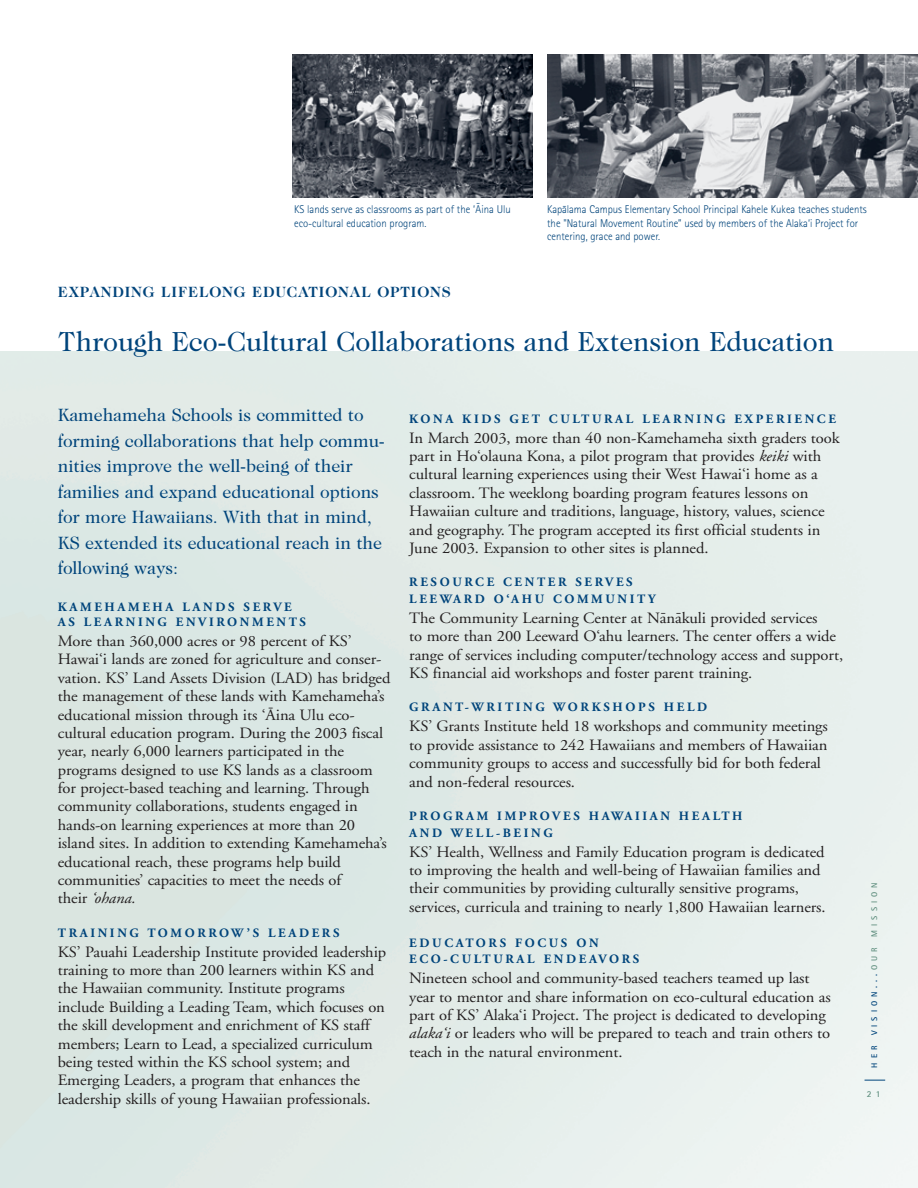
<style>
.page{position:relative;width:918px;height:1188px;background:#fff}
.page>*{position:absolute;margin:0;border:0;box-sizing:border-box;transform-origin:0 0}
.t1{font:27.9px "Caslon Two Twenty Four";letter-spacing:-.005em;color:#00447b}
.t2{font:18px/25.5px "Caslon Two Twenty Four";letter-spacing:-.005em;color:#00447b}
.t3{font:15.75px/18.5px "A Kelamona CI";letter-spacing:-.005em;color:#231f20;scale:1.05 1}
.t4{font:700 15px "Caslon Two Twenty Four";letter-spacing:.06em;color:#00447b}
.t5{font:700 12.75px/16.6px "A Kelamona CI";letter-spacing:.21em;color:#00447b}
.t6{font:300 11.25px/13.5px "Rotis Sans Serif";color:#00447b;scale:.95 1}
.t7{font:700 9px "Rotis Sans Serif";color:#619080}
.t8{font:700 8.25px "Rotis Sans Serif";letter-spacing:.485em;color:#00447b}
.t9{font:700 8.25px "Rotis Sans Serif";letter-spacing:.485em;color:#619080}
.s1{font-style:italic}
.s2{color:#619080}
</style>
<div class="page">
<img style="left:547px;top:55px;width:371px;height:143px">
<img style="left:293px;top:55px;width:240px;height:143px">
<svg style="left:865px;top:1080px;width:20px;height:1px"></svg>
<p class="t6" style="left:476px;top:196px;width:6px">-</p>
<p class="t6" style="left:294px;top:204px;width:230px">KS lands serve as classrooms as part of the ‘Aina Ulu</p>
<p class="t6" style="left:294px;top:217px;width:141px">eco-cultural education program.</p>
<p class="t4" style="left:58px;top:286px;width:395px">EXPANDING LIFELONG EDUCATIONAL OPTIONS</p>
<p class="t6" style="left:547px;top:204px;width:338px">Kapa-lama Campus Elementary School Principal Kahele Kukea teaches students the "Natural Movement Routine” used by members of the Alaka‘i Project for centering, grace and power.</p>
<h1 class="t1" style="left:58px;top:331px;width:778px">Through Eco-Cultural Collaborations and Extension Education</h1>
<p class="t2" style="left:58px;top:404px;width:329px">Kamehameha Schools is committed to forming collaborations that help commu&shy;nities improve the well-being of their families and expand educational options for more Hawaiians. With that in mind, KS extended its educational reach in the following ways:</p>
<p class="t5" style="left:58px;top:601px;width:250px;line-height:15px">KAMEHAMEHA LANDS SERVE<br>AS LEARNING ENVIRONMENTS</p>
<p class="t3" style="left:58px;top:633px;width:318px">More than 360,000 acres or 98 percent of KS’ Hawai‘i lands are zoned for agriculture and conser&shy;vation. KS’ Land Assets Division (LAD) has bridged the management of these lands with Kamehameha’s educational mission through its ‘ıina Ulu eco&shy;cultural education program. During the 2003 fiscal year, nearly 6,000 learners participated in the programs designed to use KS lands as a classroom for project-based teaching and learning. Through community collaborations, students engaged in hands-on learning experiences at more than 20 island sites. In addition to extending Kamehameha’s educational reach, these programs help build communities’ capacities to meet the needs of<br>their <span class="s1">‘ohana.</span></p>
<p class="t5" style="left:58px;top:926px;width:283px">TRAINING TOMORROW’S LEADERS</p>
<p class="t3" style="left:58px;top:944px;width:314px">KS’ Pauahi Leadership Institute provided leadership training to more than 200 learners within KS and the Hawaiian community. Institute programs include Building a Leading Team, which focuses on the skill development and enrichment of KS staff members; Learn to Lead, a specialized curriculum being tested within the KS school system; and Emerging Leaders, a program that enhances the leadership skills of young Hawaiian professionals.</p>
<p class="t5" style="left:409px;top:412px;width:428px">KONA KIDS GET CULTURAL LEARNING EXPERIENCE</p>
<p class="t3" style="left:409px;top:430px;width:412px">In March 2003, more than 40 non-Kamehameha sixth graders took part in Ho‘olauna Kona, a pilot program that provides <span class="s1">keiki</span> with cultural learning experiences using their West Hawai‘i home as a classroom. The weeklong boarding program features lessons on Hawaiian culture and traditions, language, history, values, science and geography. The program accepted its first official students in June 2003. Expansion to other sites is planned.</p>
<p class="t5" style="left:409px;top:575px;width:248px">RESOURCE CENTER SERVES<br>LEEWARD O‘AHU COMMUNITY</p>
<p class="t3" style="left:409px;top:610px;width:415px">The Community Learning Center at NÅnÅkuli provided services<br>to more than 200 Leeward O‘ahu learners. The center offers a wide range of services including computer/technology access and support, KS financial aid workshops and foster parent training.</p>
<p class="t5" style="left:409px;top:700px;width:299px">GRANT-WRITING WORKSHOPS HELD</p>
<p class="t3" style="left:409px;top:719px;width:400px">KS’ Grants Institute held 18 workshops and community meetings to provide assistance to 242 Hawaiians and members of Hawaiian community groups to access and successfully bid for both federal and non-federal resources.</p>
<p class="t5" style="left:409px;top:809px;width:335px">PROGRAM IMPROVES HAWAIIAN HEALTH<br>AND WELL-BEING</p>
<p class="t3" style="left:409px;top:844px;width:398px">KS’ Health, Wellness and Family Education program is dedicated to improving the health and well-being of Hawaiian families and their communities by providing culturally sensitive programs, services, curricula and training to nearly 1,800 Hawaiian learners.</p>
<p class="t5" style="left:409px;top:935px;width:232px">EDUCATORS FOCUS ON<br>ECO-CULTURAL ENDEAVORS</p>
<p class="t3" style="left:409px;top:971px;width:403px">Nineteen school and community-based teachers teamed up last year to mentor and share information on eco-cultural education as part of KS’ Alaka‘i Project. The project is dedicated to developing <span class="s1">alaka‘i</span> or leaders who will be prepared to teach and train others to teach in the natural environment.</p>
<p class="t9" style="left:872px;top:937px;width:55px;rotate:-90deg">MISSION</p>
<p class="t8" style="left:872px;top:1035px;width:90px;rotate:-90deg">VISION...<span class="s2">OUR</span></p>
<p class="t8" style="left:872px;top:1068px;width:23px;rotate:-90deg">HER</p>
<p class="t7" style="left:867px;top:1091px;width:15px">2 1</p>
</div>
